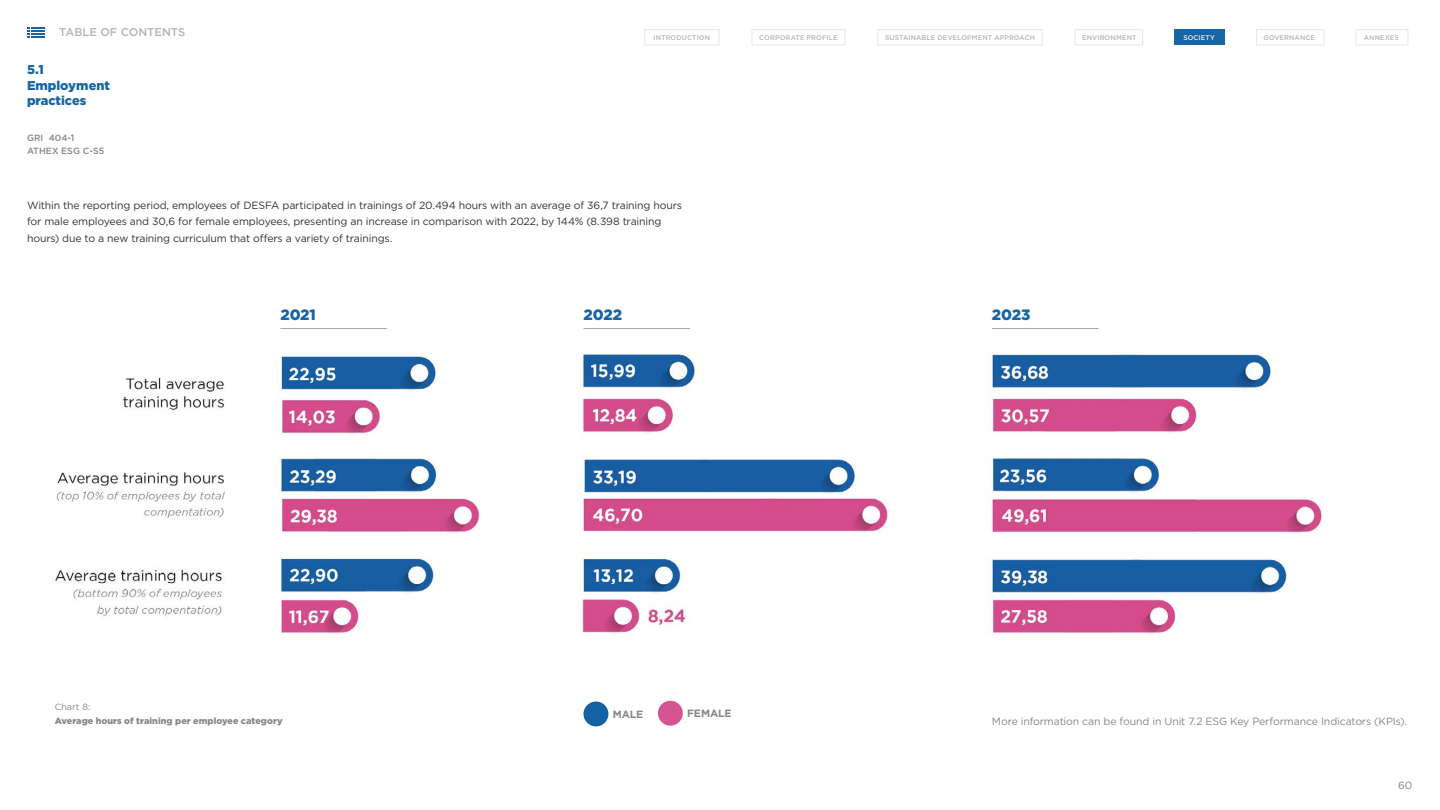
<style>
.page{position:relative;width:1440px;height:810px;background:#fff}
.page>*{position:absolute;margin:0;border:0;box-sizing:border-box;transform-origin:0 0}
.t1{font:900 15px "Gotham Greek";letter-spacing:-.01em;color:#1665a7}
.t2{font:900 12.75px/15.8px "Gotham Greek";color:#1665a7}
.t3{font:500 11.25px "Gotham Greek";color:#b4b4b4}
.t4{font:10.5px/16.5px "Gotham Greek";letter-spacing:-.015em;color:#333}
.t5{font:10.5px "Gotham Greek";letter-spacing:-.015em;color:#878787}
.t6{font:700 10.5px "Gotham Greek";letter-spacing:-.01em;color:#878787}
.t7{font:900 9px "Gotham Greek";letter-spacing:.005em;color:#878787}
.t8{font:500 9px/13.5px "Gotham Greek";color:#878787}
.t9{font:9px "Gotham Greek";color:#878787}
.t10{font:500 6.75px "Gotham Greek";letter-spacing:.015em;color:#b4b4b4}
.t11{font:500 6.75px "Gotham Greek";letter-spacing:.015em;color:#f0f0f0}
</style>
<div class="page">
<img style="left:55px;top:328px;width:1267px;height:306px">
<svg style="left:27px;top:27px;width:18px;height:11px"></svg>
<div style="left:644px;top:29px;width:75px;height:16px;background:#fff;border:1px solid #e7e7e7"></div>
<div style="left:878px;top:29px;width:165px;height:16px;background:#fff;border:1px solid #e7e7e7"></div>
<div style="left:1075px;top:29px;width:68px;height:16px;background:#fff;border:1px solid #e7e7e7"></div>
<div style="left:1256px;top:29px;width:68px;height:16px;background:#fff;border:1px solid #e7e7e7"></div>
<div style="left:1355px;top:29px;width:53px;height:16px;background:#fff;border:1px solid #e7e7e7"></div>
<div style="left:1174px;top:30px;width:51px;height:15px;background:#1665a7"></div>
<div style="left:752px;top:29px;width:93px;height:16px;background:#fff;border:1px solid #e7e7e7"></div>
<div style="left:658px;top:701px;width:25px;height:25px;background:#d35491;border-radius:50%"></div>
<div style="left:583px;top:702px;width:25px;height:24px;background:#1461a4;border-radius:50%"></div>
<hr style="left:280px;top:328px;width:107px;height:1px;background:#a8a8a7">
<hr style="left:584px;top:328px;width:106px;height:1px;background:#a8a8a7">
<hr style="left:992px;top:328px;width:107px;height:1px;background:#a8a8a7">
<p class="t3" style="left:59px;top:26px;width:128px">TABLE OF CONTENTS</p>
<p class="t2" style="left:27px;top:61px;width:84px">5.1<br>Employment practices</p>
<p class="t8" style="left:27px;top:131px;width:79px">GRI 404-1<br>ATHEX ESG C-S5</p>
<p class="t10" style="left:654px;top:34px;width:58px">INTRODUCTION</p>
<p class="t10" style="left:759px;top:34px;width:80px">CORPORATE PROFILE</p>
<p class="t10" style="left:885px;top:34px;width:151px">SUSTAINABLE DEVELOPMENT APPROACH</p>
<p class="t10" style="left:1082px;top:34px;width:56px">ENVIRONMENT</p>
<p class="t11" style="left:1183px;top:34px;width:33px">SOCIETY</p>
<p class="t10" style="left:1263px;top:34px;width:53px">GOVERNANCE</p>
<p class="t10" style="left:1364px;top:34px;width:37px">ANNEXES</p>
<p class="t4" style="left:27px;top:197px;width:657px">Within the reporting period, employees of DESFA participated in trainings of 20.494 hours with an average of 36,7 training hours for male employees and 30,6 for female employees, presenting an increase in comparison with 2022, by 144% (8.398 training hours) due to a new training curriculum that offers a variety of trainings.</p>
<h1 class="t1" style="left:280px;top:306px;width:37px">2021</h1>
<h1 class="t1" style="left:584px;top:306px;width:40px">2022</h1>
<h1 class="t1" style="left:992px;top:306px;width:40px">2023</h1>
<p class="t9" style="left:55px;top:702px;width:37px">Chart 8:</p>
<p class="t7" style="left:55px;top:715px;width:229px">Average hours of training per employee category</p>
<p class="t5" style="left:992px;top:715px;width:416px">More information can be found in Unit 7.2 ESG Key Performance Indicators (KPIs).</p>
<p class="t6" style="left:613px;top:708px;width:32px">MALE</p>
<p class="t6" style="left:687px;top:707px;width:46px">FEMALE</p>
<p class="t5" style="left:1398px;top:779px;width:16px">60</p>
</div>
